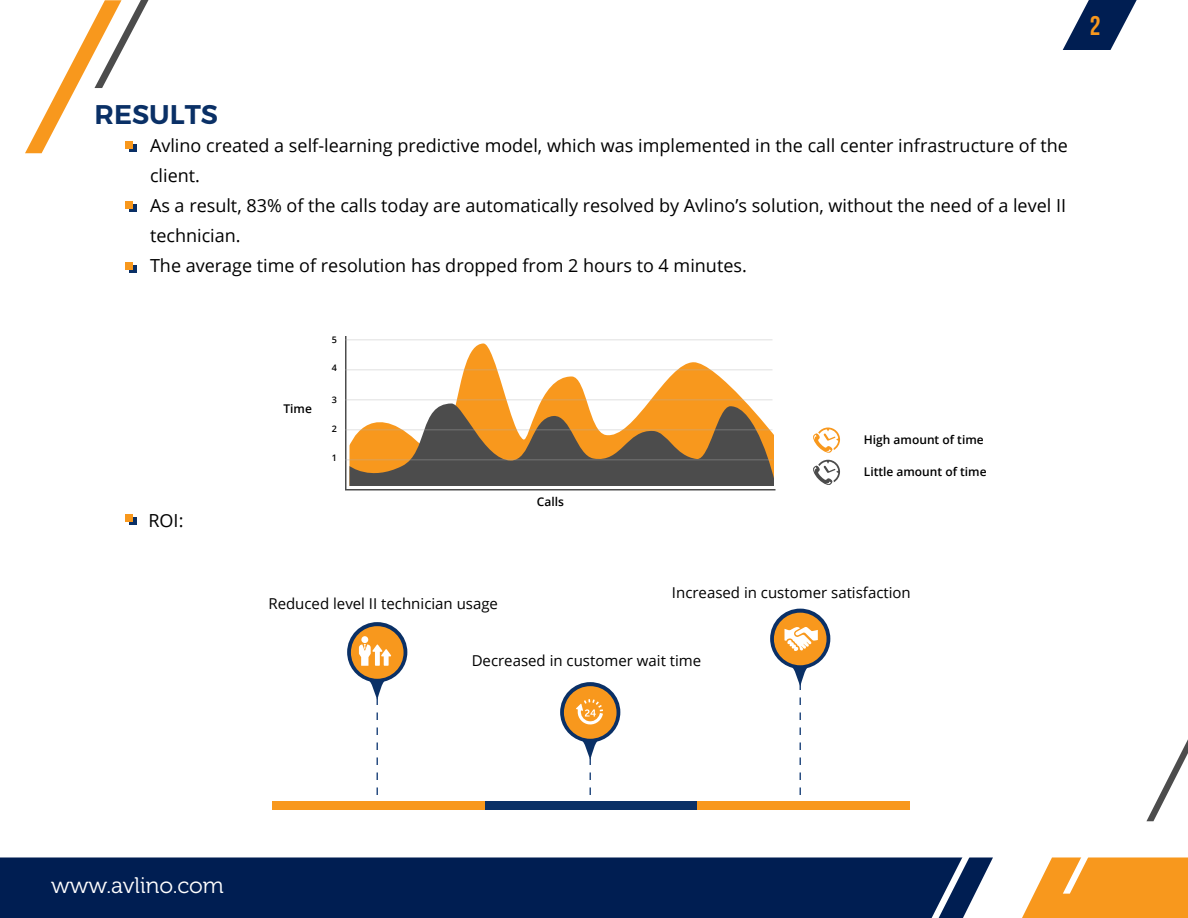
<style>
.page{position:relative;width:1188px;height:918px;background:#fff}
.page>*{position:absolute;margin:0;border:0;box-sizing:border-box;transform-origin:0 0}
.t1{font:600 27px "Montserrat";color:#0a3066}
.t2{font:27px "Bebas Neue";color:#f8981d}
.t3{font:22.5px "Museo 300";color:#fff}
.t4{font:18px/30px "Open Sans";color:#000}
.t5{font:15px "Open Sans";color:#000}
.t6{font:600 12px "Open Sans";color:#000}
.t7{font:600 9px "Open Sans";color:#000}
</style>
<div class="page">
<div style="left:0;top:857px;width:932px;height:61px;background:#001e52"></div>
<svg style="left:25px;top:0;width:123px;height:153px"></svg>
<svg style="left:1022px;top:739px;width:166px;height:179px"></svg>
<div style="left:129px;top:204px;width:8px;height:7px;background:#0a3066"></div>
<div style="left:126px;top:201px;width:7px;height:7px;background:#f8981d"></div>
<div style="left:129px;top:144px;width:8px;height:7px;background:#0a3066"></div>
<div style="left:126px;top:141px;width:7px;height:7px;background:#f8981d"></div>
<svg style="left:1063px;top:0;width:74px;height:50px"></svg>
<div style="left:129px;top:265px;width:8px;height:8px;background:#0a3066"></div>
<div style="left:126px;top:262px;width:7px;height:8px;background:#f8981d"></div>
<div style="left:129px;top:517px;width:8px;height:8px;background:#0a3066"></div>
<div style="left:126px;top:514px;width:7px;height:8px;background:#f8981d"></div>
<svg style="left:345px;top:336px;width:431px;height:155px"></svg>
<svg style="left:350px;top:343px;width:424px;height:60px"></svg>
<svg style="left:350px;top:403px;width:424px;height:83px;background:#9c7c54"></svg>
<hr style="left:345px;top:459px;width:427px;height:1px;background:#b2b2b2">
<hr style="left:345px;top:429px;width:427px;height:1px;background:#b2b2b2">
<hr style="left:345px;top:399px;width:427px;height:1px;background:#b2b2b2">
<hr style="left:345px;top:369px;width:427px;height:1px;background:#b2b2b2">
<hr style="left:345px;top:339px;width:427px;height:1px;background:#b2b2b2">
<div style="left:272px;top:801px;width:213px;height:8px;background:#f8981d"></div>
<div style="left:485px;top:801px;width:213px;height:8px;background:#0a3066"></div>
<div style="left:697px;top:801px;width:213px;height:8px;background:#f8981d"></div>
<svg style="left:813px;top:460px;width:27px;height:25px"></svg>
<svg style="left:813px;top:428px;width:27px;height:25px"></svg>
<svg style="left:560px;top:682px;width:60px;height:113px"></svg>
<svg style="left:770px;top:609px;width:60px;height:186px"></svg>
<svg style="left:347px;top:622px;width:60px;height:173px"></svg>
<svg style="left:932px;top:857px;width:61px;height:61px"></svg>
<h1 class="t2" style="left:1090px;top:11px;width:12px">2</h1>
<h1 class="t1" style="left:94px;top:97px;width:125px">RESULTS</h1>
<p class="t4" style="left:150px;top:130px;width:919px">Avlino created a self-learning predictive model, which was implemented in the call center infrastructure of the client.<br>As a result, 83% of the calls today are automatically resolved by Avlino’s solution, without the need of a level II technician.<br>The average time of resolution has dropped from 2 hours to 4 minutes.</p>
<p class="t7" style="left:332px;top:333px;width:7px">5</p>
<p class="t4" style="left:148px;top:505px;width:36px">ROI:</p>
<p class="t6" style="left:283px;top:401px;width:30px">Time</p>
<p class="t7" style="left:332px;top:362px;width:7px">4</p>
<p class="t7" style="left:332px;top:394px;width:7px">3</p>
<p class="t7" style="left:332px;top:423px;width:7px">2</p>
<p class="t7" style="left:332px;top:451px;width:7px">1</p>
<p class="t5" style="left:268px;top:593px;width:231px">Reduced level II technician usage</p>
<p class="t6" style="left:537px;top:493px;width:29px">Calls</p>
<p class="t6" style="left:864px;top:431px;width:121px">High amount of time</p>
<p class="t6" style="left:864px;top:464px;width:124px">Little amount of time</p>
<p class="t5" style="left:672px;top:583px;width:240px">Increased in customer satisfaction</p>
<p class="t5" style="left:472px;top:650px;width:231px">Decreased in customer wait time</p>
<p class="t3" style="left:51px;top:873px;width:174px">www.avlino.com</p>
</div>
